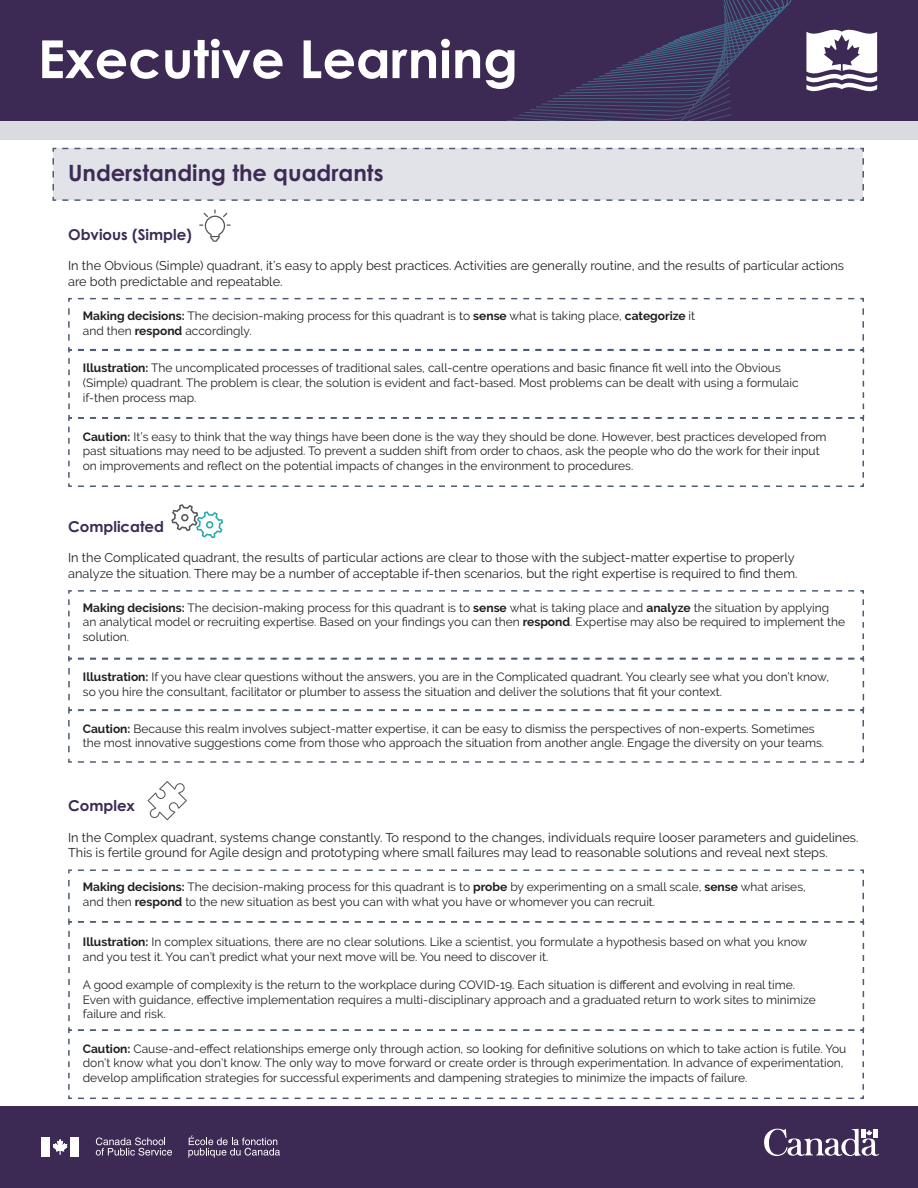
<style>
.page{position:relative;width:918px;height:1188px;background:#fff}
.page>*{position:absolute;margin:0;border:0;box-sizing:border-box;transform-origin:0 0}
.t1{font:700 52.5px "Century Gothic Pro";color:#fff}
.t2{font:700 22.5px "Century Gothic Pro";color:#3c2b55}
.t3{font:700 15px "Century Gothic Pro";color:#3c2b55}
.t4{font:12.75px/15.3px "Raleway";color:#231f20}
.t5{font:12px/14.4px "Raleway";color:#231f20}
.s1{font-weight:700}
</style>
<div class="page">
<div style="left:0;top:0;width:918px;height:121px;background:#3d2a54"></div>
<div style="left:0;top:1106px;width:918px;height:82px;background:#3d2a54"></div>
<svg style="left:764px;top:1129px;width:115px;height:27px"></svg>
<svg style="left:96px;top:1137px;width:76px;height:19px"></svg>
<div style="left:41px;top:1137px;width:9px;height:19px;background:#fff"></div>
<svg style="left:53px;top:1139px;width:15px;height:16px"></svg>
<div style="left:70px;top:1137px;width:9px;height:19px;background:#fff"></div>
<svg style="left:188px;top:1135px;width:92px;height:23px"></svg>
<div style="left:0;top:121px;width:918px;height:19px;background:#dadbe0"></div>
<svg style="left:507px;top:0;width:370px;height:121px"></svg>
<div style="left:52px;top:147px;width:812px;height:54px;background:#e1e3e8"></div>
<svg style="left:199px;top:209px;width:32px;height:33px"></svg>
<svg style="left:171px;top:504px;width:52px;height:34px"></svg>
<svg style="left:148px;top:781px;width:39px;height:39px"></svg>
<svg style="left:68px;top:297px;width:796px;height:5px"></svg>
<svg style="left:68px;top:869px;width:796px;height:230px"></svg>
<svg style="left:68px;top:920px;width:797px;height:112px"></svg>
<svg style="left:68px;top:308px;width:796px;height:109px"></svg>
<svg style="left:68px;top:417px;width:797px;height:70px"></svg>
<svg style="left:68px;top:590px;width:797px;height:173px"></svg>
<h1 class="t1" style="left:38px;top:26px;width:482px">Executive Learning</h1>
<h2 class="t2" style="left:68px;top:159px;width:317px">Understanding the quadrants</h2>
<p class="t3" style="left:68px;top:225px;width:125px">Obvious (Simple)</p>
<p class="t4" style="left:68px;top:258px;width:777px">In the Obvious (Simple) quadrant, it’s easy to apply best practices. Activities are generally routine, and the results of particular actions are both predictable and repeatable.</p>
<p class="t5" style="left:83px;top:308px;width:614px;line-height:15.3px"><span class="s1">Making decisions:</span> The decision-making process for this quadrant is to <span class="s1">sense</span> what is taking place, <span class="s1">categorize</span> it and then <span class="s1">respond</span> accordingly.</p>
<p class="t5" style="left:83px;top:361px;width:717px;line-height:14.9px"><span class="s1">Illustration:</span> The uncomplicated processes of traditional sales, call-centre operations and basic finance fit well into the Obvious (Simple) quadrant. The problem is clear, the solution is evident and fact-based. Most problems can be dealt with using a formulaic if-then process map.</p>
<p class="t5" style="left:83px;top:429px;width:745px"><span class="s1">Caution:</span> It’s easy to think that the way things have been done is the way they should be done. However, best practices developed from past situations may need to be adjusted. To prevent a sudden shift from order to chaos, ask the people who do the work for their input on improvements and reflect on the potential impacts of changes in the environment to procedures.</p>
<p class="t3" style="left:68px;top:517px;width:97px">Complicated</p>
<p class="t4" style="left:68px;top:550px;width:731px">In the Complicated quadrant, the results of particular actions are clear to those with the subject-matter expertise to properly analyze the situation. There may be a number of acceptable if-then scenarios, but the right expertise is required to find them.</p>
<p class="t5" style="left:83px;top:601px;width:764px"><span class="s1">Making decisions:</span> The decision-making process for this quadrant is to <span class="s1">sense</span> what is taking place and <span class="s1">analyze</span> the situation by applying an analytical model or recruiting expertise. Based on your findings you can then <span class="s1">respond</span>. Expertise may also be required to implement the solution.</p>
<p class="t5" style="left:83px;top:669px;width:748px;line-height:15.3px"><span class="s1">Illustration:</span> If you have clear questions without the answers, you are in the Complicated quadrant. You clearly see what you don’t know, so you hire the consultant, facilitator or plumber to assess the situation and deliver the solutions that fit your context.</p>
<p class="t5" style="left:83px;top:722px;width:743px"><span class="s1">Caution:</span> Because this realm involves subject-matter expertise, it can be easy to dismiss the perspectives of non-experts. Sometimes the most innovative suggestions come from those who approach the situation from another angle. Engage the diversity on your teams.</p>
<p class="t3" style="left:68px;top:796px;width:68px">Complex</p>
<p class="t4" style="left:68px;top:830px;width:792px">In the Complex quadrant, systems change constantly. To respond to the changes, individuals require looser parameters and guidelines.<br>This is fertile ground for Agile design and prototyping where small failures may lead to reasonable solutions and reveal next steps.</p>
<p class="t5" style="left:83px;top:880px;width:725px"><span class="s1">Making decisions:</span> The decision-making process for this quadrant is to <span class="s1">probe</span> by experimenting on a small scale, <span class="s1">sense</span> what arises, and then <span class="s1">respond</span> to the new situation as best you can with what you have or whomever you can recruit.</p>
<p class="t5" style="left:83px;top:935px;width:726px"><span class="s1">Illustration:</span> In complex situations, there are no clear solutions. Like a scientist, you formulate a hypothesis based on what you know and you test it. You can’t predict what your next move will be. You need to discover it.</p>
<p class="t5" style="left:83px;top:978px;width:734px">A good example of complexity is the return to the workplace during COVID-19. Each situation is different and evolving in real time.<br>Even with guidance, effective implementation requires a multi-disciplinary approach and a graduated return to work sites to minimize failure and risk.</p>
<p class="t5" style="left:83px;top:1041px;width:765px"><span class="s1">Caution:</span> Cause-and-effect relationships emerge only through action, so looking for definitive solutions on which to take action is futile. You don’t know what you don’t know. The only way to move forward or create order is through experimentation. In advance of experimentation, develop amplification strategies for successful experiments and dampening strategies to minimize the impacts of failure.</p>
</div>
